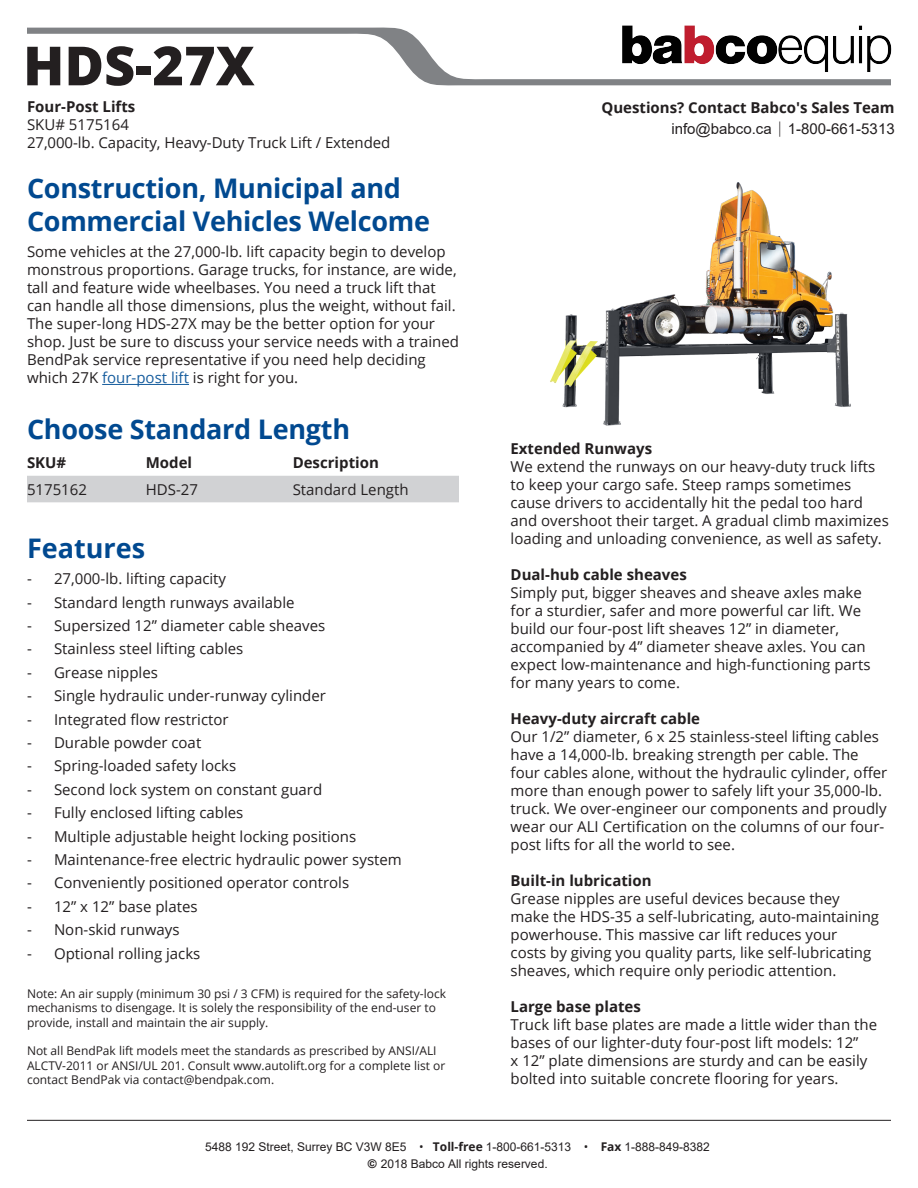
<style>
.page{position:relative;width:918px;height:1188px;background:#fff}
.page>*{position:absolute;margin:0;border:0;box-sizing:border-box;transform-origin:0 0}
.t1{font:800 54px "Open Sans";color:#231f20}
.t2{font:700 27px/32.4px "Open Sans";letter-spacing:-.01em;color:#014990}
.t3{font:15px/18px "Open Sans";color:#231f20}
.t4{font:700 15px "Open Sans";color:#231f20}
.t5{font:700 15px "Open Sans";color:#231f20}
.t6{font:15px "Arial";color:#231f20}
.t7{font:12px/14.4px "Open Sans";color:#231f20}
.t8{font:12px/17px "Arial";color:#231f20;text-align:center}
.s1{color:#175d9e}
.s2{font-style:inherit}
.s3{font-family:"Open Sans";font-weight:300}
.s4{font-family:"Open Sans"}
.s5{font-family:"Open Sans";font-weight:700}
.s6{font-weight:900}
</style>
<div class="page">
<img style="left:550px;top:182px;width:301px;height:244px">
<svg style="left:27px;top:27px;width:864px;height:58px"></svg>
<hr style="left:102px;top:384px;width:87px;height:1px;background:#175d9e">
<hr style="left:27px;top:1120px;width:864px;height:1px;background:#231f20">
<div style="left:27px;top:476px;width:432px;height:26px;background:#d1d2d4"></div>
<img style="left:599px;top:25px;width:293px;height:58px">
<p class="t1" style="left:23px;top:25px;width:233px">HDS-27X</p>
<p class="t4" style="left:27px;top:96px;width:110px">Four-Post Lifts</p>
<p class="t3" style="left:27px;top:115px;width:104px">SKU# 5175164</p>
<p class="t3" style="left:27px;top:133px;width:365px">27,000-lb. Capacity, Heavy-Duty Truck Lift / Extended</p>
<p class="t2" style="left:27px;top:172px;width:405px">Construction, Municipal and<br>Commercial Vehicles Welcome</p>
<p class="t3" style="left:27px;top:243px;width:434px">Some vehicles at the 27,000-lb. lift capacity begin to develop monstrous proportions. Garage trucks, for instance, are wide, tall and feature wide wheelbases. You need a truck lift that can handle all those dimensions, plus the weight, without fail.<br>The super-long HDS-27X may be the better option for your shop. Just be sure to discuss your service needs with a trained BendPak service representative if you need help deciding which 27K <span class="s1">four-post lift</span> is right for you.</p>
<p class="t2" style="left:27px;top:412px;width:325px">Choose Standard Length</p>
<p class="t4" style="left:27px;top:452px;width:41px">SKU#</p>
<p class="t4" style="left:146px;top:452px;width:48px">Model</p>
<p class="t4" style="left:293px;top:452px;width:88px">Description</p>
<p class="t3" style="left:27px;top:480px;width:62px">5175162</p>
<p class="t3" style="left:146px;top:480px;width:54px">HDS-27</p>
<p class="t3" style="left:293px;top:480px;width:117px">Standard Length</p>
<p class="t2" style="left:27px;top:531px;width:120px">Features</p>
<p class="t3" style="left:27px;top:569px;width:201px">- 27,000-lb. lifting capacity</p>
<p class="t3" style="left:27px;top:593px;width:269px">- Standard length runways available</p>
<p class="t3" style="left:27px;top:616px;width:300px">- Supersized 12” diameter cable sheaves</p>
<p class="t3" style="left:27px;top:640px;width:218px">- Stainless steel lifting cables</p>
<p class="t3" style="left:27px;top:663px;width:133px">- Grease nipples</p>
<p class="t3" style="left:27px;top:686px;width:301px">- Single hydraulic under-runway cylinder</p>
<p class="t3" style="left:27px;top:710px;width:203px">- Integrated flow restrictor</p>
<p class="t3" style="left:27px;top:733px;width:176px">- Durable powder coat</p>
<p class="t3" style="left:27px;top:757px;width:211px">- Spring-loaded safety locks</p>
<p class="t3" style="left:27px;top:780px;width:297px">- Second lock system on constant guard</p>
<p class="t3" style="left:27px;top:803px;width:218px">- Fully enclosed lifting cables</p>
<p class="t3" style="left:27px;top:827px;width:331px">- Multiple adjustable height locking positions</p>
<p class="t3" style="left:27px;top:850px;width:376px">- Maintenance-free electric hydraulic power system</p>
<p class="t3" style="left:27px;top:874px;width:324px">- Conveniently positioned operator controls</p>
<p class="t3" style="left:27px;top:897px;width:172px">- 12” x 12” base plates</p>
<p class="t3" style="left:27px;top:920px;width:154px">- Non-skid runways</p>
<p class="t3" style="left:27px;top:944px;width:175px">- Optional rolling jacks</p>
<p class="t7" style="left:27px;top:986px;width:421px">Note: An air supply (minimum 30 psi / 3 CFM) is required for the safety-lock mechanisms to disengage. It is solely the responsibility of the end-user to provide, install and maintain the air supply.</p>
<p class="t7" style="left:27px;top:1044px;width:420px">Not all BendPak lift models meet the standards as prescribed by ANSI/ALI<br>ALCTV-2011 or ANSI/UL 201. Consult www.autolift.org for a complete list or contact BendPak via contact@bendpak.com.</p>
<p class="t5" style="left:601px;top:97px;width:295px">Questions? Contact B<span class="s2">abco's</span> Sales Team</p>
<p class="t6" style="left:671px;top:118px;width:225px"><span class="s2">info@babco.ca</span> <span class="s3">|</span> 1-800-661-5313</p>
<p class="t4" style="left:511px;top:438px;width:143px">Extended Runways</p>
<p class="t3" style="left:511px;top:457px;width:380px">We extend the runways on our heavy-duty truck lifts to keep your cargo safe. Steep ramps sometimes cause drivers to accidentally hit the pedal too hard and overshoot their target. A gradual climb maximizes loading and unloading convenience, as well as safety.</p>
<p class="t4" style="left:511px;top:564px;width:178px">Dual-hub cable sheaves</p>
<p class="t3" style="left:511px;top:583px;width:361px">Simply put, bigger sheaves and sheave axles make for a sturdier, safer and more powerful car lift. We build our four-post lift sheaves 12” in diameter, accompanied by 4” diameter sheave axles. You can expect low-maintenance and high-functioning parts for many years to come.</p>
<p class="t4" style="left:511px;top:708px;width:191px">Heavy-duty aircraft cable</p>
<p class="t3" style="left:511px;top:727px;width:378px">Our 1/2” diameter, 6 x 25 stainless-steel lifting cables have a 14,000-lb. breaking strength per cable. The four cables alone, without the hydraulic cylinder, offer more than enough power to safely lift your 35,000-lb. truck. We over-engineer our components and proudly wear our ALI Certification on the columns of our four&shy;post lifts for all the world to see.</p>
<p class="t4" style="left:511px;top:870px;width:143px">Built-in lubrication</p>
<p class="t3" style="left:511px;top:889px;width:370px">Grease nipples are useful devices because they make the HDS-35 a self-lubricating, auto-maintaining powerhouse. This massive car lift reduces your<br>costs by giving you quality parts, like self-lubricating sheaves, which require only periodic attention.</p>
<p class="t4" style="left:511px;top:996px;width:132px">Large base plates</p>
<p class="t3" style="left:511px;top:1015px;width:368px">Truck lift base plates are made a little wider than the bases of our lighter-duty four-post lift models: 12”<br>x 12” plate dimensions are sturdy and can be easily bolted into suitable concrete flooring for years.</p>
<p class="t8" style="left:205px;top:1138px;width:506px">5488 192 Street, Surrey BC V3W 8E5 <span class="s4">•</span> <span class="s5">Toll-free</span> 1-800-661-5313 <span class="s4">•</span> <span class="s5">Fax</span> 1-888-849-8382 <span class="s6">©</span> 2018 Babco All rights reserved.</p>
</div>
